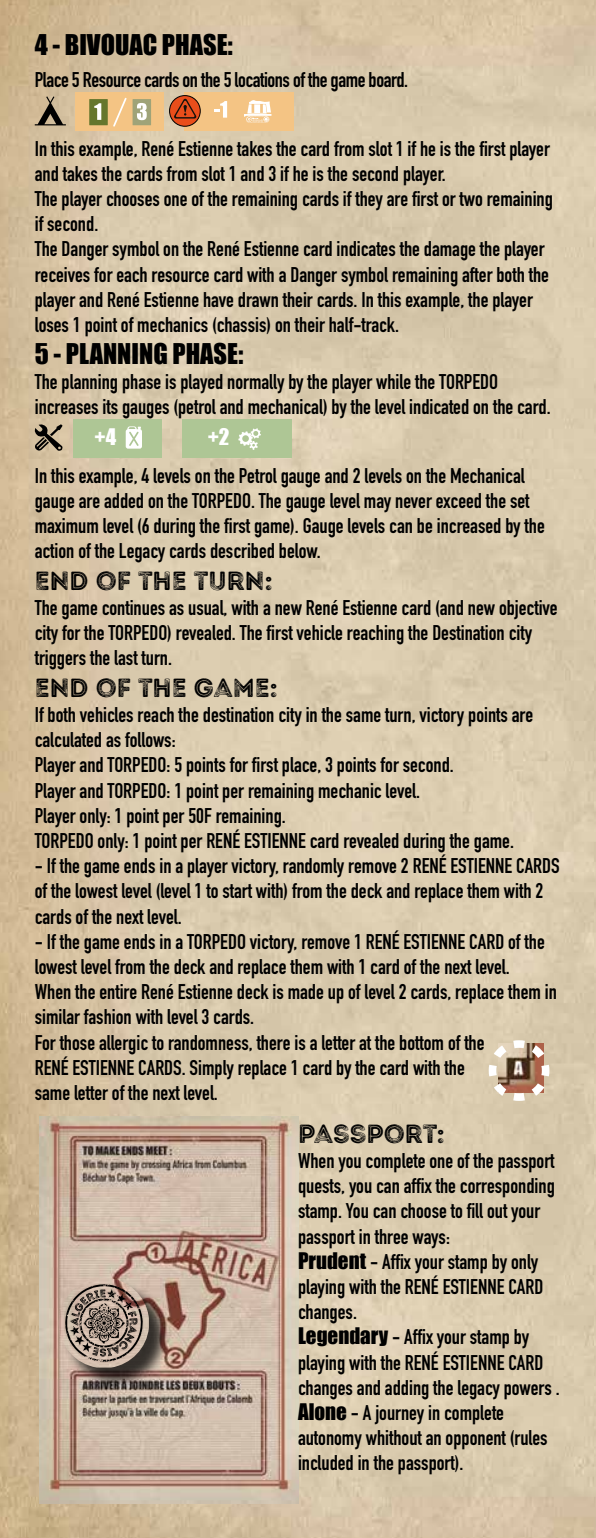
<style>
.page{position:relative;width:596px;height:1538px;background:#fff}
.page>*{position:absolute;margin:0;border:0;box-sizing:border-box;transform-origin:0 0}
.t1{font:26.25px "Intro Rust G Base 2 Line";color:#000}
.t2{font:26.25px "Impact";color:#000}
.t3{font:700 21px/25.2px "DIN Condensed";color:#000}
.t4{font:700 21px "DIN Condensed";letter-spacing:-.02em;color:#000}
.t5{font:21px "Impact";color:#fff}
.s1{font-family:"Impact";font-weight:400}
</style>
<div class="page">
<img style="left:0;top:0;width:595px;height:1538px">
<div style="left:184px;top:92px;width:109px;height:38px;background:#f4c484"></div>
<div style="left:76px;top:92px;width:88px;height:38px;background:#f4c484"></div>
<div style="left:89px;top:99px;width:19px;height:26px;background:#65762d"></div>
<div style="left:132px;top:99px;width:19px;height:26px;background:#9fa378"></div>
<svg style="left:113px;top:97px;width:14px;height:30px"></svg>
<svg style="left:169px;top:96px;width:31px;height:30px"></svg>
<div style="left:169px;top:95px;width:31px;height:32px;border:1px solid #000;border-radius:50%"></div>
<svg style="left:174px;top:99px;width:22px;height:20px"></svg>
<svg style="left:35px;top:96px;width:31px;height:29px"></svg>
<svg style="left:94px;top:103px;width:7px;height:17px"></svg>
<svg style="left:137px;top:103px;width:10px;height:17px"></svg>
<svg style="left:214px;top:101px;width:13px;height:17px"></svg>
<svg style="left:244px;top:100px;width:27px;height:23px"></svg>
<div style="left:73px;top:419px;width:88px;height:38px;background:#aec695"></div>
<div style="left:182px;top:419px;width:109px;height:38px;background:#aec695"></div>
<svg style="left:238px;top:428px;width:23px;height:22px"></svg>
<svg style="left:126px;top:426px;width:16px;height:23px"></svg>
<svg style="left:33px;top:423px;width:30px;height:28px"></svg>
<svg style="left:484px;top:1036px;width:69px;height:69px;background:#c5af99"></svg>
<img style="left:39px;top:1117px;width:259px;height:386px">
<div style="left:61px;top:1280px;width:111px;height:110px;background:#000;opacity:.75"></div>
<img style="left:59px;top:1278px;width:90px;height:89px">
<svg style="left:65px;top:1284px;width:78px;height:78px;background:#938276"></svg>
<p class="t2" style="left:35px;top:25px;width:199px">4 - BIVOUAC PHASE:</p>
<p class="t4" style="left:35px;top:65px;width:375px">Place 5 Resource cards on the 5 locations of the game board.</p>
<p class="t3" style="left:35px;top:136px;width:519px">In this example, René Estienne takes the card from slot 1 if he is the first player and takes the cards from slot 1 and 3 if he is the second player.<br>The player chooses one of the remaining cards if they are first or two remaining if second.<br>The Danger symbol on the René Estienne card indicates the damage the player receives for each resource card with a Danger symbol remaining after both the player and René Estienne have drawn their cards. In this example, the player loses 1 point of mechanics (chassis) on their half-track.</p>
<p class="t2" style="left:35px;top:333px;width:210px">5 - PLANNING PHASE:</p>
<p class="t3" style="left:35px;top:369px;width:517px">The planning phase is played normally by the player while the TORPEDO increases its gauges (petrol and mechanical) by the level indicated on the card.</p>
<p class="t5" style="left:94px;top:421px;width:23px">+4</p>
<p class="t5" style="left:207px;top:421px;width:23px">+2</p>
<p class="t3" style="left:35px;top:462px;width:511px">In this example, 4 levels on the Petrol gauge and 2 levels on the Mechanical gauge are added on the TORPEDO. The gauge level may never exceed the set maximum level (6 during the first game). Gauge levels can be increased by the action of the Legacy cards described below.</p>
<p class="t1" style="left:35px;top:564px;width:239px">END OF THE TURN:</p>
<p class="t3" style="left:35px;top:595px;width:524px">The game continues as usual, with a new René Estienne card (and new objective city for the TORPEDO) revealed. The first vehicle reaching the Destination city triggers the last turn.</p>
<p class="t1" style="left:35px;top:671px;width:244px">END OF THE GAME:</p>
<p class="t3" style="left:35px;top:702px;width:499px">If both vehicles reach the destination city in the same turn, victory points are calculated as follows:<br>Player and TORPEDO: 5 points for first place, 3 points for second.<br>Player and TORPEDO: 1 point per remaining mechanic level.<br>Player only: 1 point per 50F remaining.<br>TORPEDO only: 1 point per RENÉ ESTIENNE card revealed during the game.</p>
<p class="t3" style="left:35px;top:853px;width:526px">- If the game ends in a player victory, randomly remove 2 RENÉ ESTIENNE CARDS of the lowest level (level 1 to start with) from the deck and replace them with 2 cards of the next level.</p>
<p class="t3" style="left:35px;top:929px;width:523px">- If the game ends in a TORPEDO victory, remove 1 RENÉ ESTIENNE CARD of the lowest level from the deck and replace them with 1 card of the next level.<br>When the entire René Estienne deck is made up of level 2 cards, replace them in similar fashion with level 3 cards.<br>For those allergic to randomness, there is a letter at the bottom of the<br>RENÉ ESTIENNE CARDS. Simply replace 1 card by the card with the<br>same letter of the next level.</p>
<p class="t1" style="left:298px;top:1117px;width:148px">PASSPORT:</p>
<p class="t3" style="left:298px;top:1148px;width:263px">When you complete one of the passport quests, you can affix the corresponding stamp. You can choose to fill out your passport in three ways:<br><span class="s1">Prudent</span> - Affix your stamp by only playing with the RENÉ ESTIENNE CARD changes.<br><span class="s1">Legendary</span> - Affix your stamp by playing with the RENÉ ESTIENNE CARD changes and adding the legacy powers .<br><span class="s1">Alone</span> - A journey in complete autonomy whithout an opponent (rules included in the passport).</p>
</div>
